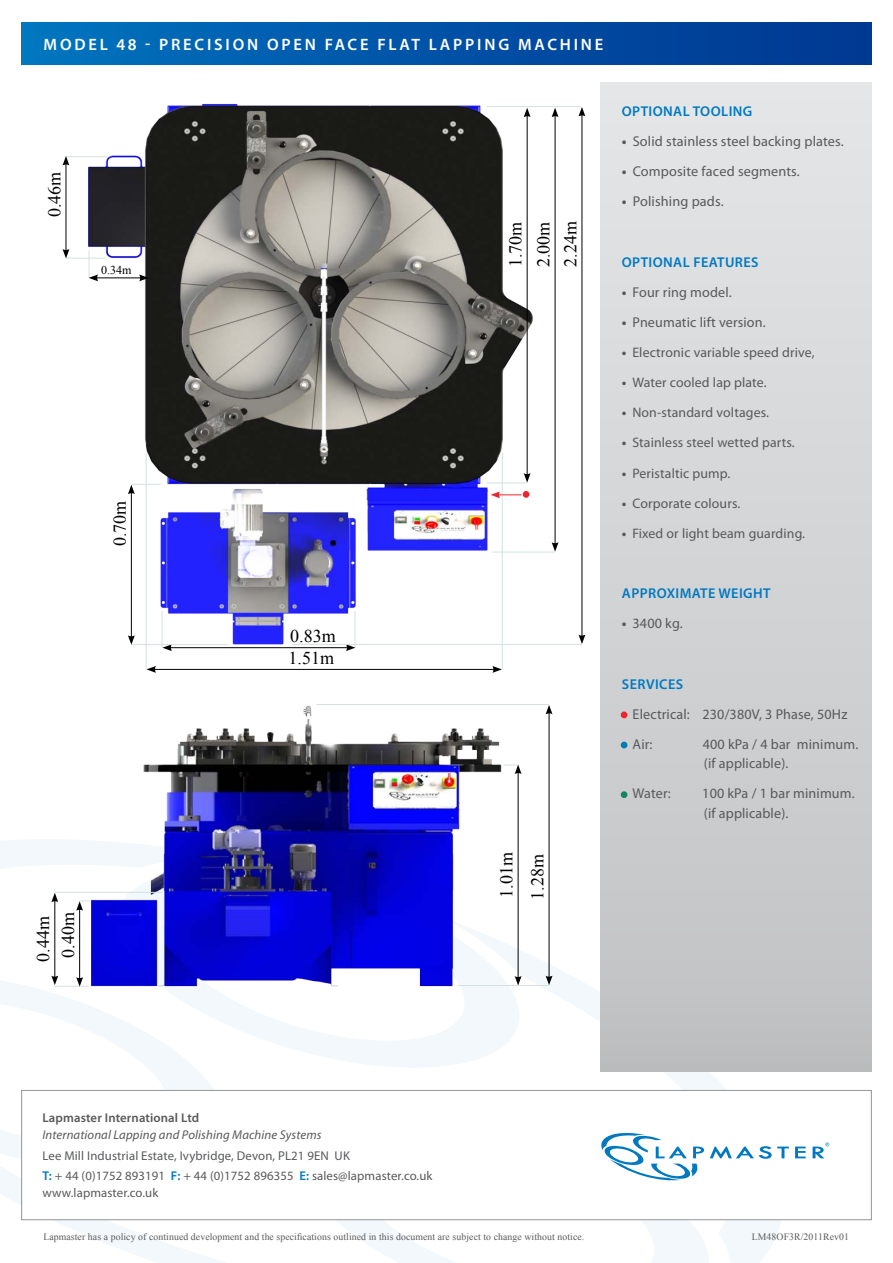
<style>
.page{position:relative;width:893px;height:1263px;background:#fff}
.page>*{position:absolute;margin:0;border:0;box-sizing:border-box;transform-origin:0 0}
.t1{font:18px "Times New Roman";color:#000}
.t2{font:600 16.5px "Myriad Pro";letter-spacing:.17em;color:#fff}
.t3{font:14.25px/19.5px "Myriad Pro";letter-spacing:.01em;color:#58595b}
.t4{font:600 14.25px "Myriad Pro";letter-spacing:.03em;color:#0079c1}
.t5{font:13.8px "Myriad Pro";letter-spacing:.01em;color:#58595b}
.t6{font:12.75px/20.7px "Myriad Pro";letter-spacing:.01em;color:#58595b}
.t7{font:italic 12.75px "Myriad Pro";letter-spacing:.01em;color:#58595b}
.t8{font:600 12.75px "Myriad Pro";letter-spacing:.01em;color:#58595b}
.t9{font:12px "Times New Roman";color:#000}
.t10{font:9.75px "Times New Roman";letter-spacing:.01em;color:#58595b}
.s1{font-weight:700}
.s2{font-weight:700;color:#ee252e}
.s3{font-weight:700;color:#007cb1}
.s4{font-weight:700;color:#16855e}
.s5{font-weight:600;color:#0079c1}
</style>
<div class="page">
<div style="left:21px;top:22px;width:851px;height:43px;background:linear-gradient(to right,#0073be,#003590)"></div>
<svg style="left:0;top:814px;width:808px;height:449px"></svg>
<div style="left:600px;top:82px;width:272px;height:989px;background:linear-gradient(to bottom,#e5e6e8,#c0c1c2)"></div>
<div style="left:21px;top:1090px;width:851px;height:130px;background:#fff;border:1px solid #939598"></div>
<svg style="left:601px;top:1132px;width:228px;height:49px"></svg>
<img style="left:48px;top:658px;width:478px;height:379px">
<img style="left:36px;top:42px;width:501px;height:616px">
<div style="left:621px;top:711px;width:6px;height:7px;border:3px solid #ee252e;border-radius:50%"></div>
<svg style="left:621px;top:742px;width:6px;height:6px"></svg>
<div style="left:621px;top:791px;width:6px;height:7px;border:3px solid #16855e;border-radius:50%"></div>
<hr style="left:518px;top:772px;width:1px;height:206px;background:#000">
<svg style="left:504px;top:765px;width:18px;height:9px"></svg>
<svg style="left:515px;top:976px;width:7px;height:9px"></svg>
<hr style="left:146px;top:453px;width:1px;height:216px;background:#d4e1e1">
<hr style="left:154px;top:669px;width:341px;height:1px;background:#000">
<svg style="left:146px;top:666px;width:10px;height:7px"></svg>
<svg style="left:492px;top:666px;width:10px;height:7px"></svg>
<hr style="left:316px;top:704px;width:233px;height:1px;background:#d4e1e1">
<hr style="left:458px;top:985px;width:91px;height:1px;background:#d4e1e1">
<hr style="left:549px;top:712px;width:1px;height:266px;background:#000">
<svg style="left:546px;top:705px;width:6px;height:9px"></svg>
<svg style="left:546px;top:976px;width:6px;height:9px"></svg>
<hr style="left:55px;top:986px;width:33px;height:1px;background:#d4e1e1">
<hr style="left:79px;top:908px;width:1px;height:71px;background:#000">
<svg style="left:76px;top:900px;width:14px;height:11px"></svg>
<svg style="left:76px;top:977px;width:7px;height:10px"></svg>
<hr style="left:502px;top:453px;width:1px;height:216px;background:#d4e1e1">
<hr style="left:162px;top:611px;width:1px;height:37px;background:#d4e1e1">
<hr style="left:355px;top:611px;width:1px;height:37px;background:#d4e1e1">
<hr style="left:170px;top:647px;width:178px;height:1px;background:#000">
<svg style="left:162px;top:645px;width:10px;height:6px"></svg>
<svg style="left:346px;top:645px;width:9px;height:6px"></svg>
<hr style="left:486px;top:106px;width:95px;height:1px;background:#d4e1e1">
<hr style="left:486px;top:483px;width:41px;height:1px;background:#d4e1e1">
<hr style="left:492px;top:552px;width:63px;height:1px;background:#d4e1e1">
<hr style="left:292px;top:644px;width:290px;height:1px;background:#d4e1e1">
<hr style="left:582px;top:114px;width:1px;height:523px;background:#000">
<svg style="left:578px;top:107px;width:7px;height:9px"></svg>
<svg style="left:578px;top:634px;width:7px;height:10px"></svg>
<hr style="left:555px;top:115px;width:1px;height:430px;background:#000">
<svg style="left:552px;top:108px;width:6px;height:9px"></svg>
<svg style="left:552px;top:542px;width:6px;height:10px"></svg>
<hr style="left:527px;top:115px;width:1px;height:360px;background:#000">
<svg style="left:524px;top:108px;width:7px;height:9px"></svg>
<svg style="left:524px;top:473px;width:7px;height:10px"></svg>
<hr style="left:55px;top:892px;width:108px;height:1px;background:#d4e1e1">
<hr style="left:54px;top:900px;width:1px;height:78px;background:#000">
<svg style="left:51px;top:893px;width:7px;height:9px"></svg>
<svg style="left:51px;top:976px;width:7px;height:9px"></svg>
<hr style="left:96px;top:277px;width:46px;height:1px;background:#000">
<svg style="left:89px;top:250px;width:9px;height:31px"></svg>
<svg style="left:139px;top:274px;width:10px;height:7px"></svg>
<hr style="left:131px;top:484px;width:30px;height:1px;background:#d4e1e1">
<hr style="left:131px;top:644px;width:98px;height:1px;background:#d4e1e1">
<hr style="left:131px;top:492px;width:1px;height:146px;background:#000">
<svg style="left:128px;top:485px;width:7px;height:9px"></svg>
<svg style="left:128px;top:635px;width:7px;height:10px"></svg>
<hr style="left:66px;top:156px;width:41px;height:1px;background:#d4e1e1">
<hr style="left:66px;top:258px;width:40px;height:1px;background:#d4e1e1">
<hr style="left:66px;top:163px;width:1px;height:88px;background:#000">
<svg style="left:63px;top:156px;width:6px;height:10px"></svg>
<svg style="left:63px;top:249px;width:6px;height:9px"></svg>
<svg style="left:491px;top:491px;width:31px;height:7px"></svg>
<div style="left:523px;top:491px;width:6px;height:7px;border:3px solid #ee252e;border-radius:50%"></div>
<p class="t2" style="left:44px;top:34px;width:561px">mo del 48 - PRECISION OPEN FACE FLAT LAPPING MACHINE</p>
<p class="t1" style="left:42px;top:217px;width:47px;rotate:-90deg">0.46m</p>
<p class="t9" style="left:101px;top:262px;width:32px">0.34m</p>
<p class="t1" style="left:108px;top:546px;width:47px;rotate:-90deg">0.70m</p>
<p class="t1" style="left:31px;top:962px;width:47px;rotate:-90deg">0.44m</p>
<p class="t1" style="left:56px;top:958px;width:47px;rotate:-90deg">0.40m</p>
<p class="t1" style="left:290px;top:624px;width:47px">0.83m</p>
<p class="t1" style="left:289px;top:646px;width:47px">1.51m</p>
<p class="t1" style="left:503px;top:267px;width:47px;rotate:-90deg">1.70m</p>
<p class="t1" style="left:531px;top:267px;width:47px;rotate:-90deg">2.00m</p>
<p class="t1" style="left:558px;top:267px;width:47px;rotate:-90deg">2.24m</p>
<p class="t1" style="left:494px;top:898px;width:47px;rotate:-90deg">1.01m</p>
<p class="t1" style="left:525px;top:900px;width:47px;rotate:-90deg">1.28m</p>
<p class="t4" style="left:622px;top:102px;width:81px">OPTIONAL tooling</p>
<p class="t3" style="left:622px;top:131px;width:224px"><span class="s1">•</span> Solid stainless steel backing plates.</p>
<p class="t3" style="left:622px;top:161px;width:180px"><span class="s1">•</span> Composite faced segments.</p>
<p class="t3" style="left:622px;top:192px;width:103px"><span class="s1">•</span> Polishing pads.</p>
<p class="t4" style="left:622px;top:253px;width:138px">OPTIONAL FEATURES</p>
<p class="t3" style="left:622px;top:282px;width:111px"><span class="s1">•</span> Four ring model.</p>
<p class="t3" style="left:622px;top:312px;width:146px"><span class="s1">•</span> Pneumatic lift version.</p>
<p class="t5" style="left:622px;top:344px;width:194px"><span class="s1">•</span> Electronic variable speed drive,</p>
<p class="t5" style="left:622px;top:374px;width:146px"><span class="s1">•</span> Water cooled lap plate.</p>
<p class="t5" style="left:622px;top:404px;width:149px"><span class="s1">•</span> Non-standard voltages.</p>
<p class="t5" style="left:622px;top:434px;width:175px"><span class="s1">•</span> Stainless steel wetted parts.</p>
<p class="t5" style="left:622px;top:464px;width:110px"><span class="s1">•</span> Peristaltic pump.</p>
<p class="t5" style="left:622px;top:494px;width:120px"><span class="s1">•</span> Corporate colours.</p>
<p class="t5" style="left:622px;top:525px;width:185px"><span class="s1">•</span> Fixed or light beam guarding.</p>
<p class="t4" style="left:622px;top:584px;width:19px">Appro</p>
<p class="t4" style="left:667px;top:584px;width:18px">ximate</p>
<p class="t4" style="left:718px;top:584px;width:22px">Weight</p>
<p class="t3" style="left:622px;top:613px;width:63px"><span class="s1">•</span> 3400 kg.</p>
<p class="t4" style="left:622px;top:675px;width:63px">sERVICES</p>
<p class="t3" style="left:622px;top:704px;width:227px"><span class="s2">•</span> Electrical: 230/380V, 3 Phase, 50Hz</p>
<p class="t3" style="left:622px;top:734px;width:32px"><span class="s3">•</span> Air:</p>
<p class="t3" style="left:703px;top:734px;width:157px">400 kPa / 4 bar minimum. (if applicable).</p>
<p class="t3" style="left:622px;top:784px;width:51px"><span class="s4">•</span> Water:</p>
<p class="t3" style="left:702px;top:784px;width:154px">100 kPa / 1 bar minimum. (if applicable).</p>
<p class="t8" style="left:43px;top:1110px;width:158px">Lapmaster International Ltd</p>
<p class="t7" style="left:43px;top:1127px;width:281px">International Lapping and Polishing Machine Systems</p>
<p class="t6" style="left:43px;top:1145px;width:391px">Lee Mill Industrial Estate, Ivybridge, Devon, PL21 9EN UK<br><span class="s5">T:</span> + 44 (0)1752 893191 <span class="s5">F:</span> + 44 (0)1752 896355 <span class="s5">E:</span> sales@lapmaster.co.uk</p>
<p class="t6" style="left:43px;top:1182px;width:117px">www.lapmaster.co.uk</p>
<p class="t10" style="left:43px;top:1230px;width:542px">Lapmaster has a policy of continued development and the specifications outlined in this document are subject to change without notice.</p>
<p class="t10" style="left:752px;top:1230px;width:99px">LM48OF3R/2011Rev01</p>
</div>
